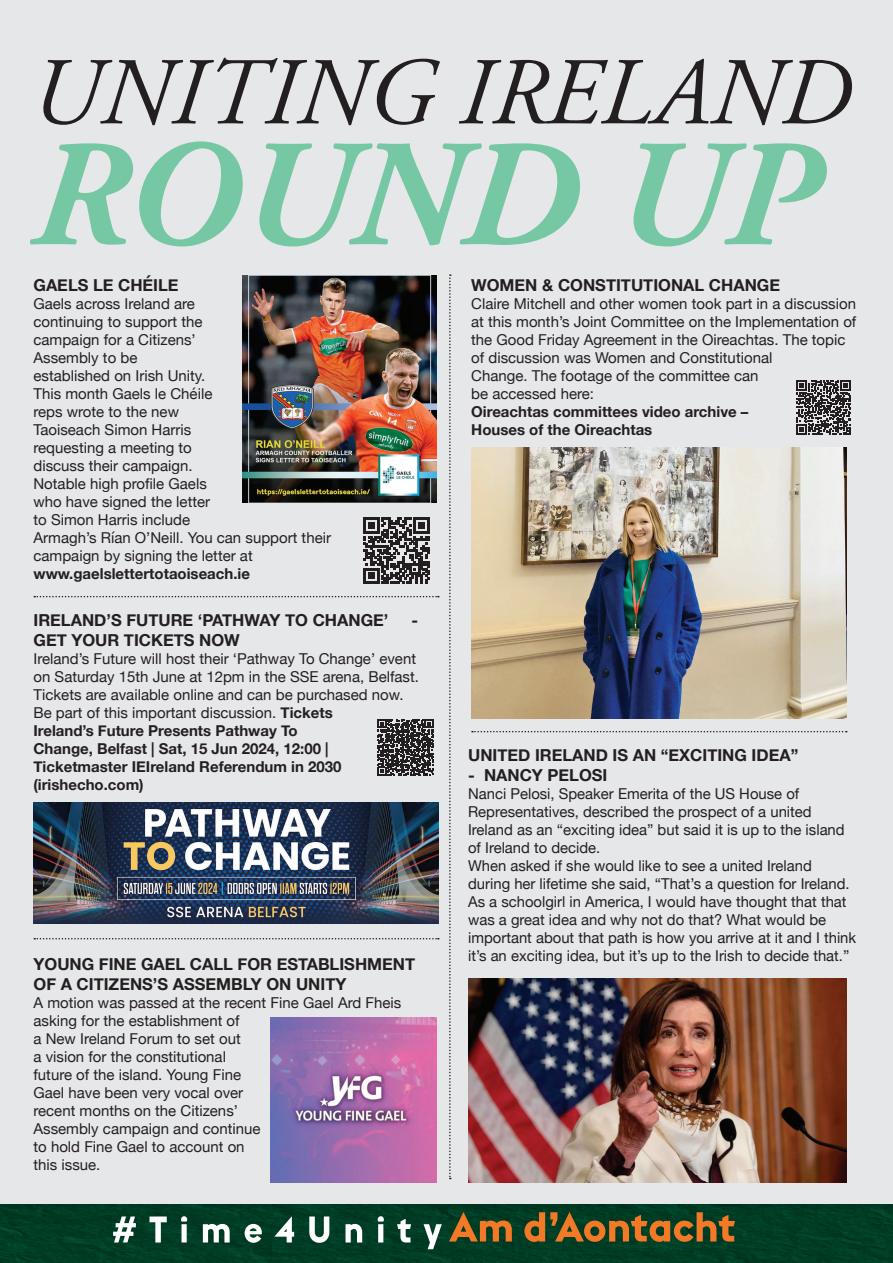
<style>
.page{position:relative;width:893px;height:1263px;background:#fff}
.page>*{position:absolute;margin:0;border:0;box-sizing:border-box;transform-origin:0 0}
.t1{font:italic 700 151.8px "Adobe Garamond Pro";color:#76c8a5}
.t2{font:italic 95.55px "Adobe Garamond Pro";color:#231f20}
.t3{font:700 16.5px/19.8px "Helvetica Neue";color:#231f20}
.t4{font:15px/18px "Helvetica Neue";color:#231f20}
.t5{font:700 15px/18px "Helvetica Neue";color:#231f20}
.s1{font-weight:700}
</style>
<div class="page">
<img style="left:0;top:1203px;width:893px;height:60px">
<svg style="left:113px;top:1216px;width:329px;height:33px"></svg>
<svg style="left:449px;top:1212px;width:286px;height:30px;background:#635525"></svg>
<div style="left:0;top:0;width:893px;height:1203px;background:#e6e7e9"></div>
<svg style="left:449px;top:274px;width:2px;height:905px"></svg>
<svg style="left:472px;top:731px;width:375px;height:1px"></svg>
<svg style="left:34px;top:596px;width:405px;height:1px"></svg>
<svg style="left:34px;top:938px;width:405px;height:1px"></svg>
<svg style="left:377px;top:719px;width:57px;height:57px"></svg>
<svg style="left:796px;top:380px;width:55px;height:55px"></svg>
<svg style="left:363px;top:518px;width:66px;height:66px"></svg>
<img style="left:471px;top:447px;width:375px;height:272px">
<img style="left:242px;top:275px;width:194px;height:228px">
<img style="left:33px;top:802px;width:406px;height:122px">
<img style="left:271px;top:1017px;width:165px;height:166px">
<img style="left:468px;top:979px;width:378px;height:204px">
<h2 class="t2" style="left:30px;top:36px;width:823px">UNITING IRELAND</h2>
<h1 class="t1" style="left:30px;top:108px;width:789px">ROUND UP</h1>
<p class="t3" style="left:33px;top:276px;width:147px">GAELS LE CHÉILE</p>
<p class="t4" style="left:33px;top:296px;width:299px">Gaels across Ireland are<br>continuing to support the<br>campaign for a Citizens’<br>Assembly to be<br>established on Irish Unity.<br>This month Gaels le Chéile<br>reps wrote to the new<br>Taoiseach Simon Harris<br>requesting a meeting to<br>discuss their campaign.<br>Notable high profile Gaels<br>who have signed the letter<br>to Simon Harris include<br>Armagh’s Rían O’Neill. You can support their campaign by signing the letter at</p>
<p class="t5" style="left:33px;top:565px;width:218px">www.gaelslettertotaoiseach.ie</p>
<p class="t3" style="left:33px;top:611px;width:357px">IRELAND’S FUTURE ‘PATHWAY TO CHANGE’</p>
<p class="t3" style="left:411px;top:611px;width:8px">-</p>
<p class="t3" style="left:33px;top:631px;width:208px">GET YOUR TICKETS NOW</p>
<p class="t4" style="left:33px;top:650px;width:387px">Ireland’s Future will host their ‘Pathway To Change’ event on Saturday 15th June at 12pm in the SSE arena, Belfast.<br>Tickets are available online and can be purchased now.<br>Be part of this important discussion. <span class="s1">Tickets<br>Ireland’s Future Presents Pathway To<br>Change, Belfast | Sat, 15 Jun 2024, 12:00 | Ticketmaster IEIreland Referendum in 2030 (irishecho.com)</span></p>
<p class="t3" style="left:33px;top:954px;width:383px">YOUNG FINE GAEL CALL FOR ESTABLISHMENT<br>OF A CITIZENS’S ASSEMBLY ON UNITY</p>
<p class="t4" style="left:33px;top:994px;width:369px">A motion was passed at the recent Fine Gael Ard Fheis asking for the establishment of<br>a New Ireland Forum to set out<br>a vision for the constitutional<br>future of the island. Young Fine<br>Gael have been very vocal over<br>recent months on the Citizens’<br>Assembly campaign and continue<br>to hold Fine Gael to account on<br>this issue.</p>
<p class="t3" style="left:471px;top:276px;width:310px">WOMEN &amp; CONSTITUTIONAL CHANGE</p>
<p class="t4" style="left:471px;top:296px;width:387px">Claire Mitchell and other women took part in a discussion at this month’s Joint Committee on the Implementation of the Good Friday Agreement in the Oireachtas. The topic of discussion was Women and Constitutional<br>Change. The footage of the committee can<br>be accessed here:</p>
<p class="t5" style="left:471px;top:403px;width:279px">Oireachtas committees video archive –<br>Houses of the Oireachtas</p>
<p class="t3" style="left:468px;top:746px;width:332px">UNITED IRELAND IS AN “EXCITING IDEA”</p>
<p class="t3" style="left:468px;top:766px;width:141px">- NANCY PELOSI</p>
<p class="t4" style="left:468px;top:785px;width:390px">Nanci Pelosi, Speaker Emerita of the US House of Representatives, described the prospect of a united Ireland as an “exciting idea” but said it is up to the island of Ireland to decide.<br>When asked if she would like to see a united Ireland during her lifetime she said, “That’s a question for Ireland.<br>As a schoolgirl in America, I would have thought that that was a great idea and why not do that? What would be important about that path is how you arrive at it and I think it’s an exciting idea, but it’s up to the Irish to decide that.”</p>
</div>
